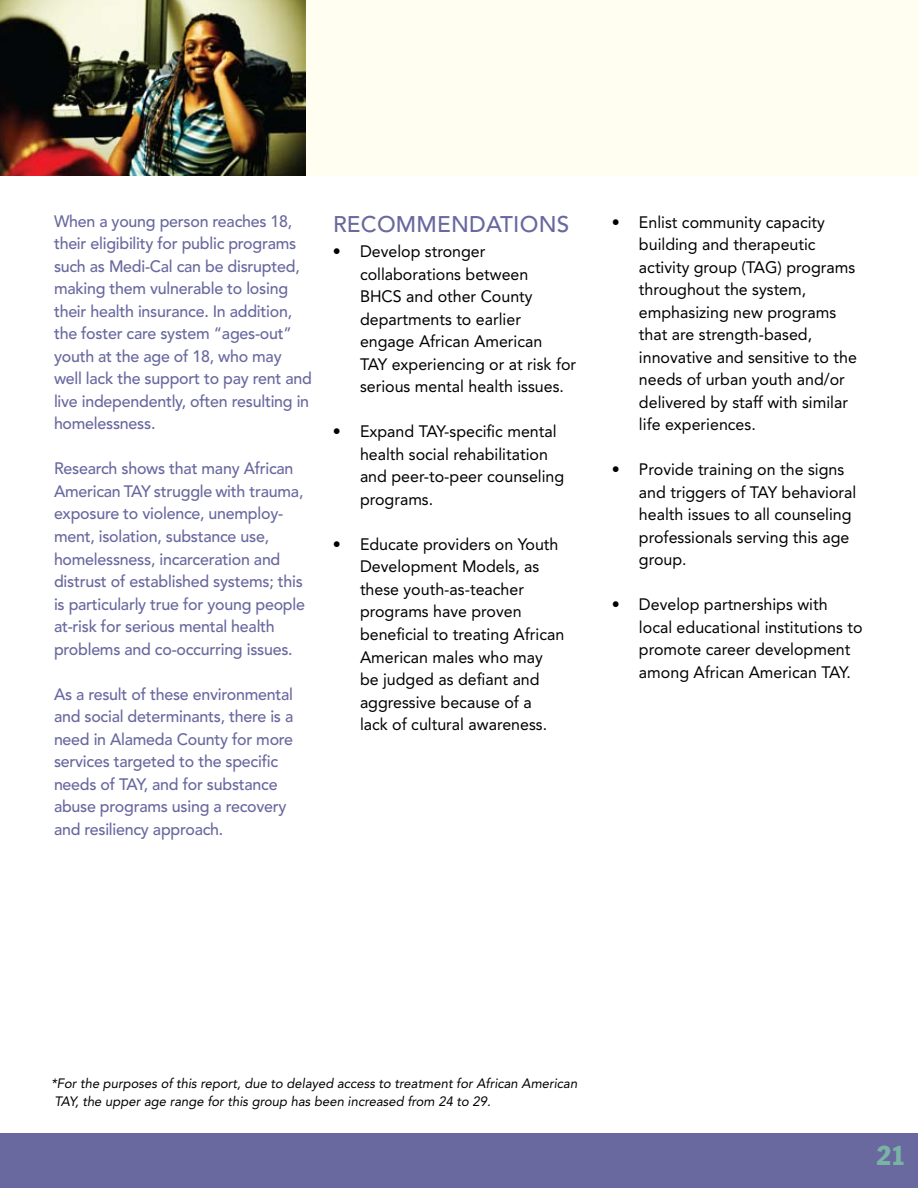
<style>
.page{position:relative;width:918px;height:1188px;background:#fff}
.page>*{position:absolute;margin:0;border:0;box-sizing:border-box;transform-origin:0 0}
.t1{font:condensed 27px "Franklin Gothic";color:#7ab2a5}
.t2{font:500 22.5px "Avenir";letter-spacing:.01em;color:#69689f}
.t3{font:16.5px/22.5px "Avenir";color:#000}
.t4{font:500 16.5px/22.5px "Avenir";letter-spacing:-.015em;color:#69689f}
.t5{font:italic 13.5px/18px "Avenir";color:#000}
</style>
<div class="page">
<div style="left:0;top:1134px;width:918px;height:54px;background:#69689f"></div>
<div style="left:0;top:0;width:918px;height:176px;background:#fffef1"></div>
<img style="left:0;top:0;width:306px;height:176px">
<p class="t4" style="left:54px;top:210px;width:259px">When a young person reaches 18, their eligibility for public programs such as Medi-Cal can be disrupted, making them vulnerable to losing their health insurance. In addition, the foster care system “ages-out” youth at the age of 18, who may well lack the support to pay rent and live independently, often resulting in homelessness.</p>
<p class="t4" style="left:54px;top:458px;width:253px">Research shows that many African American TAY struggle with trauma, exposure to violence, unemploy&shy;ment, isolation, substance use, homelessness, incarceration and distrust of established systems; this is particularly true for young people at-risk for serious mental health problems and co-occurring issues.</p>
<p class="t4" style="left:54px;top:683px;width:241px">As a result of these environmental and social determinants, there is a need in Alameda County for more services targeted to the specific needs of TAY, and for substance abuse programs using a recovery and resiliency approach.</p>
<h2 class="t2" style="left:333px;top:211px;width:238px">RECOMMENDATIONS</h2>
<p class="t3" style="left:360px;top:241px;width:218px;text-indent:-27px">• Develop stronger collaborations between<br>BHCS and other County departments to earlier engage African American<br>TAY experiencing or at risk for serious mental health issues.</p>
<p class="t3" style="left:360px;top:421px;width:206px;text-indent:-27px">• Expand TAY-specific mental health social rehabilitation and peer-to-peer counseling programs.</p>
<p class="t3" style="left:360px;top:533px;width:206px;text-indent:-27px">• Educate providers on Youth<br>Development Models, as these youth-as-teacher programs have proven beneficial to treating African<br>American males who may be judged as defiant and aggressive because of a<br>lack of cultural awareness.</p>
<p class="t3" style="left:639px;top:211px;width:219px;text-indent:-27px">• Enlist community capacity building and therapeutic activity group (TAG) programs throughout the system, emphasizing new programs that are strength-based, innovative and sensitive to the needs of urban youth and/or delivered by staff with similar life experiences.</p>
<p class="t3" style="left:639px;top:458px;width:219px;text-indent:-27px">• Provide training on the signs and triggers of TAY behavioral health issues to all counseling professionals serving this age group.</p>
<p class="t3" style="left:639px;top:593px;width:225px;text-indent:-27px">• Develop partnerships with local educational institutions to promote career development among African American TAY.</p>
<p class="t5" style="left:51px;top:1075px;width:528px">*For the purposes of this report, due to delayed access to treatment for African American<br>TAY, the upper age range for this group has been increased from 24 to 29.</p>
<h1 class="t1" style="left:877px;top:1139px;width:30px">21</h1>
</div>
